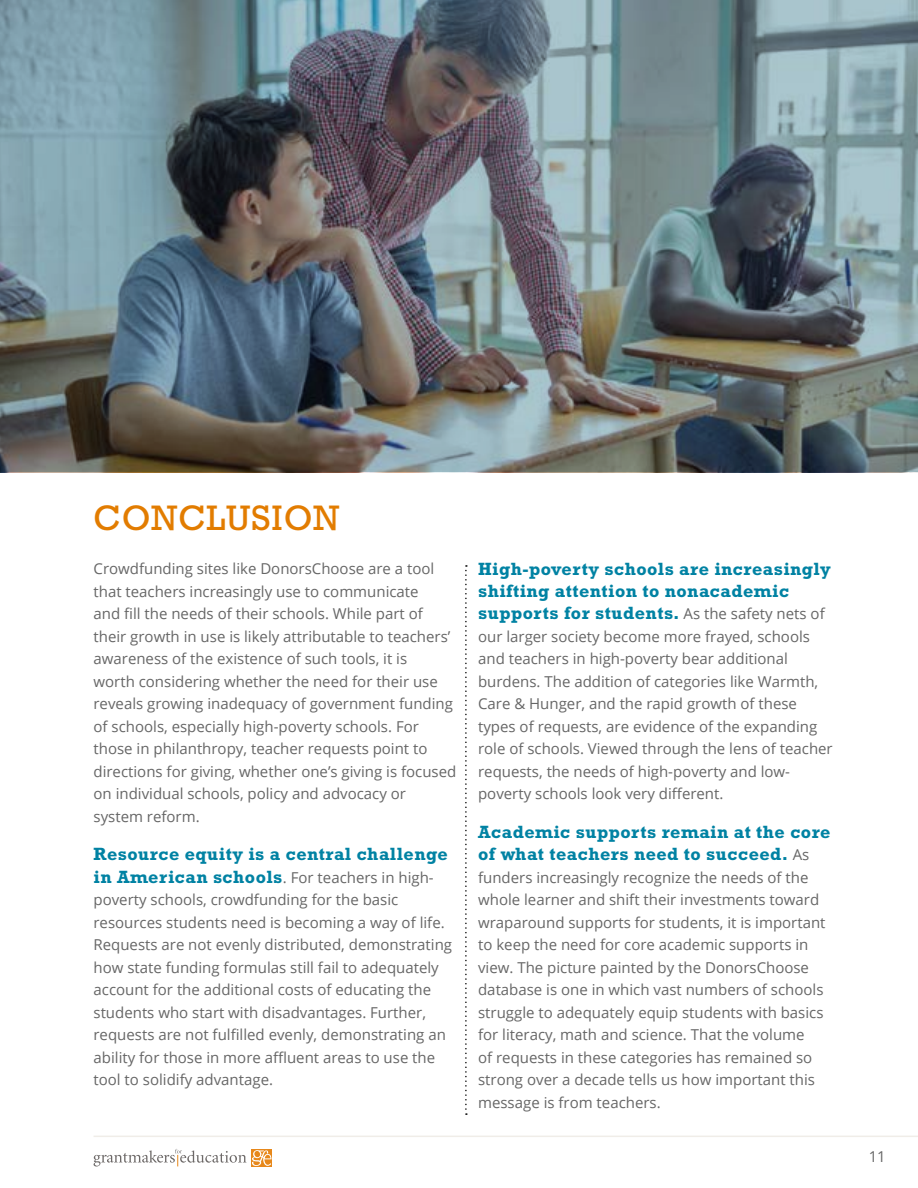
<style>
.page{position:relative;width:918px;height:1188px;background:#fff}
.page>*{position:absolute;margin:0;border:0;box-sizing:border-box;transform-origin:0 0}
.t1{font:36px "Rockwell Std";letter-spacing:.025em;color:#e27c00}
.t2{font:700 18px/22px "Rockwell Std";letter-spacing:.025em;color:#0082a3}
.t3{font:15px/22.5px "Open Sans";color:#666}
.s1{font-family:"Rockwell Std";font-weight:700;font-size:18px;color:#0082a3}
.s2{font-family:"Open Sans";font-weight:400;font-size:15px;color:#666}
</style>
<div class="page">
<svg style="left:94px;top:1149px;width:152px;height:18px"></svg>
<div style="left:251px;top:1149px;width:21px;height:17px;background:#e7881b"></div>
<svg style="left:252px;top:1150px;width:19px;height:16px"></svg>
<hr style="left:94px;top:1136px;width:824px;height:1px;background:#f0ede8">
<img style="left:0;top:0;width:918px;height:472px">
<svg style="left:465px;top:565px;width:2px;height:550px"></svg>
<h1 class="t1" style="left:94px;top:497px;width:247px">CONCLUSION</h1>
<p class="t3" style="left:94px;top:557px;width:364px">Crowdfunding sites like DonorsChoose are a tool that teachers increasingly use to communicate<br>and fill the needs of their schools. While part of their growth in use is likely attributable to teachers’ awareness of the existence of such tools, it is<br>worth considering whether the need for their use reveals growing inadequacy of government funding of schools, especially high-poverty schools. For those in philanthropy, teacher requests point to directions for giving, whether one’s giving is focused on individual schools, policy and advocacy or system reform.</p>
<p class="t2" style="left:94px;top:843px;width:356px">Resource equity is a central challenge</p>
<p class="t3" style="left:94px;top:866px;width:360px"><span class="s1">in American schools</span>. For teachers in high&shy;poverty schools, crowdfunding for the basic resources students need is becoming a way of life.<br>Requests are not evenly distributed, demonstrating how state funding formulas still fail to adequately account for the additional costs of educating the students who start with disadvantages. Further, requests are not fulfilled evenly, demonstrating an ability for those in more affluent areas to use the tool to solidify advantage.</p>
<p class="t2" style="left:478px;top:558px;width:354px">High-poverty schools are increasingly shifting attention to nonacademic supports for students. <span class="s2">As the safety nets of</span></p>
<p class="t3" style="left:478px;top:625px;width:356px">our larger society become more frayed, schools and teachers in high-poverty bear additional burdens. The addition of categories like Warmth, Care &amp; Hunger, and the rapid growth of these types of requests, are evidence of the expanding role of schools. Viewed through the lens of teacher requests, the needs of high-poverty and low&shy;poverty schools look very different.</p>
<p class="t2" style="left:478px;top:820px;width:354px;line-height:22.5px">Academic supports remain at the core of what teachers need to succeed. <span class="s2">As</span></p>
<p class="t3" style="left:478px;top:866px;width:349px">funders increasingly recognize the needs of the whole learner and shift their investments toward wraparound supports for students, it is important to keep the need for core academic supports in view. The picture painted by the DonorsChoose database is one in which vast numbers of schools struggle to adequately equip students with basics for literacy, math and science. That the volume<br>of requests in these categories has remained so strong over a decade tells us how important this message is from teachers.</p>
<p class="t3" style="left:869px;top:1145px;width:19px">11</p>
</div>
